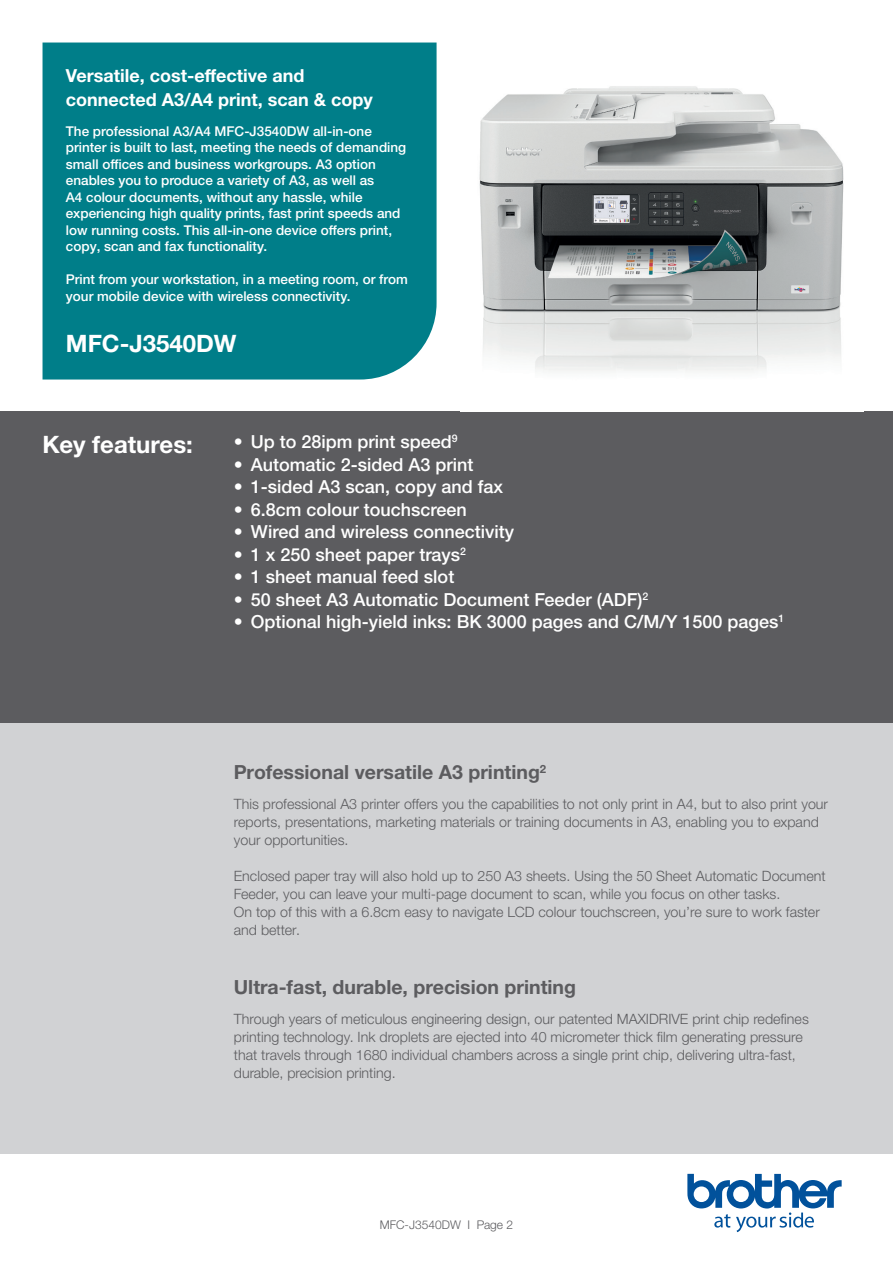
<style>
.page{position:relative;width:893px;height:1263px;background:#fff}
.page>*{position:absolute;margin:0;border:0;box-sizing:border-box;transform-origin:0 0}
.t1{font:700 24px "Helvetica Neue LTW1 G";color:#fff}
.t2{font:700 19.5px "Helvetica Neue LTW1 G";color:#5c5c5f}
.t3{font:500 18px "Helvetica Neue LTW1 G";color:#fff}
.t4{font:700 18px/24px "Helvetica Neue LTW1 G";color:#fff}
.t5{font:300 14.25px/18px "Helvetica Neue LTW1 G";color:#5c5c5f}
.t6{font:500 13.5px/16.5px "Helvetica Neue LTW1 G";color:#fff}
.t7{font:300 12px "Helvetica Neue LTW1 G";color:#5c5c5f}
</style>
<div class="page">
<div style="left:0;top:411px;width:893px;height:312px;background:#5c5c5f"></div>
<div style="left:0;top:723px;width:893px;height:431px;background:#d1d2d4"></div>
<div style="left:43px;top:43px;width:394px;height:336px;background:#007e89"></div>
<svg style="left:687px;top:1174px;width:155px;height:58px"></svg>
<img style="left:479px;top:86px;width:365px;height:286px">
<p class="t4" style="left:66px;top:64px;width:308px">Versatile, cost-effective and connected A3/A4 print, scan &amp; copy</p>
<p class="t6" style="left:66px;top:123px;width:342px">The professional A3/A4 MFC-J3540DW all-in-one printer is built to last, meeting the needs of demanding small offices and business workgroups. A3 option enables you to produce a variety of A3, as well as<br>A4 colour documents, without any hassle, while experiencing high quality prints, fast print speeds and low running costs. This all-in-one device offers print, copy, scan and fax functionality.</p>
<p class="t6" style="left:66px;top:271px;width:343px">Print from your workstation, in a meeting room, or from your mobile device with wireless connectivity.</p>
<h1 class="t1" style="left:66px;top:328px;width:172px">MFC-J3540DW</h1>
<h1 class="t1" style="left:43px;top:429px;width:152px">Key features:</h1>
<p class="t3" style="left:234px;top:431px;width:225px">• Up to 28ipm print speed<sup>9</sup></p>
<p class="t3" style="left:234px;top:454px;width:241px">• Automatic 2-sided A3 print</p>
<p class="t3" style="left:234px;top:476px;width:271px">• 1-sided A3 scan, copy and fax</p>
<p class="t3" style="left:234px;top:499px;width:235px">• 6.8cm colour touchscreen</p>
<p class="t3" style="left:234px;top:521px;width:282px">• Wired and wireless connectivity</p>
<p class="t3" style="left:234px;top:544px;width:234px">• 1 x 250 sheet paper trays<sup>2</sup></p>
<p class="t3" style="left:234px;top:566px;width:222px">• 1 sheet manual feed slot</p>
<p class="t3" style="left:234px;top:589px;width:416px">• 50 sheet A3 Automatic Document Feeder (ADF)<sup>2</sup></p>
<p class="t3" style="left:234px;top:611px;width:552px">• Optional high-yield inks: BK 3000 pages and C/M/Y 1500 pages<sup>1</sup></p>
<h2 class="t2" style="left:234px;top:760px;width:314px">Professional versatile A3 printing<sup>2</sup></h2>
<p class="t5" style="left:234px;top:795px;width:596px">This professional A3 printer offers you the capabilities to not only print in A4, but to also print your reports, presentations, marketing materials or training documents in A3, enabling you to expand your opportunities.</p>
<p class="t5" style="left:234px;top:867px;width:593px">Enclosed paper tray will also hold up to 250 A3 sheets. Using the 50 Sheet Automatic Document Feeder, you can leave your multi-page document to scan, while you focus on other tasks.<br>On top of this with a 6.8cm easy to navigate LCD colour touchscreen, you’re sure to work faster and better.</p>
<h2 class="t2" style="left:234px;top:975px;width:344px">Ultra-fast, durable, precision printing</h2>
<p class="t5" style="left:234px;top:1010px;width:576px">Through years of meticulous engineering design, our patented MAXIDRIVE print chip redefines printing technology. Ink droplets are ejected into 40 micrometer thick film generating pressure that travels through 1680 individual chambers across a single print chip, delivering ultra-fast, durable, precision printing.</p>
<p class="t7" style="left:380px;top:1217px;width:135px">MFC-J3540DW I Page 2</p>
</div>
